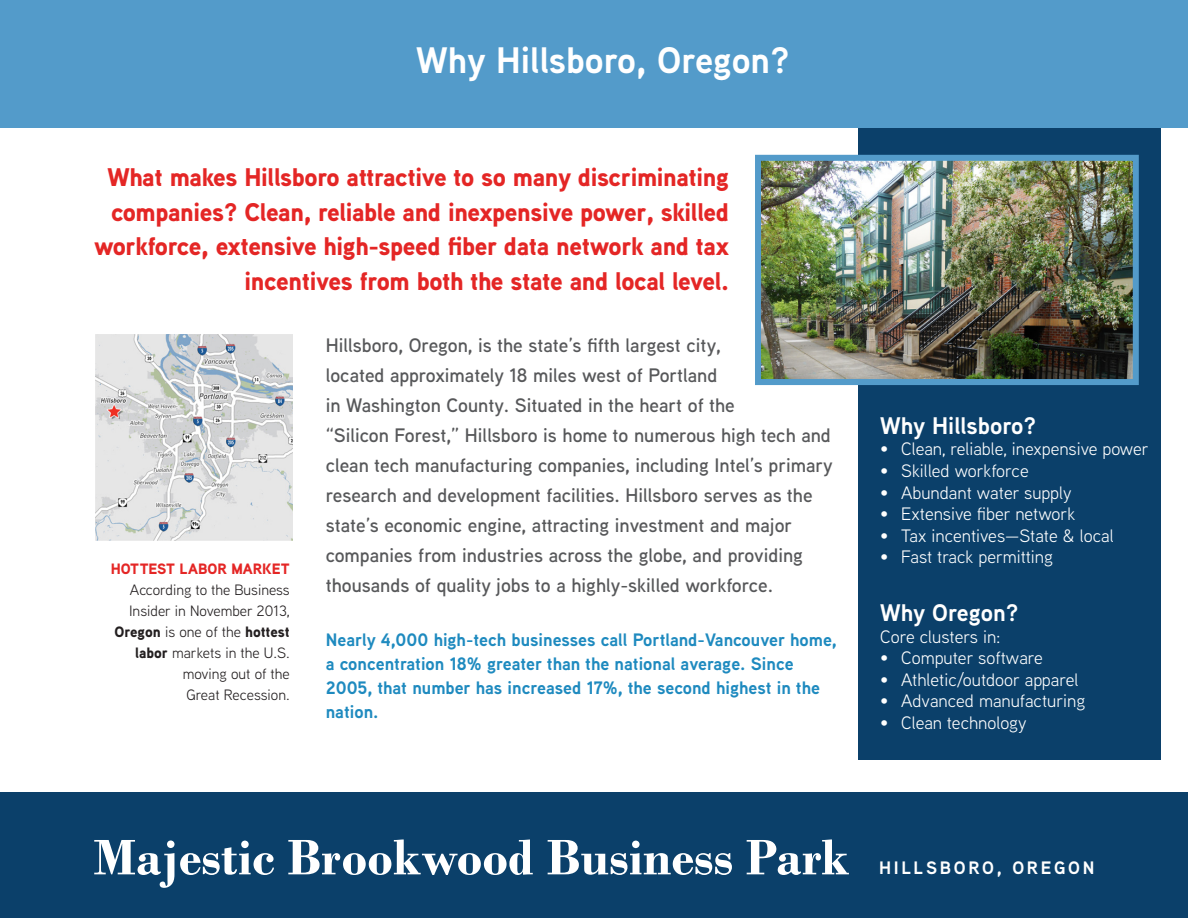
<style>
.page{position:relative;width:1188px;height:918px;background:#fff}
.page>*{position:absolute;margin:0;border:0;box-sizing:border-box;transform-origin:0 0}
.t1{font:700 52.5px "Bodoni";color:#fff}
.t2{font:700 36.75px "Aaux Next";color:#fff}
.Body_Copy{font:900 25.5px/34.5px "Aaux Next";letter-spacing:-.015em;color:#e42625;text-align:right}
.t3{font:700 24px "Aaux Next";color:#fff}
.t4{font:600 19.5px/30px "Aaux Next";color:#57585a}
.t5{font:18px "Aaux Next";color:#fff}
.Blue_Subhead{font:700 18px/24px "Aaux Next";color:#1e8abf}
.t6{font:700 18px "Aaux Next";letter-spacing:.15em;color:#fff}
.t7{font:15px "Aaux Next";color:#231f20}
.t8{font:900 15px "Aaux Next";color:#231f20}
.t9{font:900 15px "Aaux Next";color:#e42625}
.s1{font-weight:400}
.s2{font-weight:900}
</style>
<div class="page">
<div style="left:0;top:792px;width:1188px;height:126px;background:#0b406a"></div>
<div style="left:859px;top:115px;width:302px;height:645px;background:#0b406a"></div>
<div style="left:0;top:0;width:1188px;height:128px;background:#539bca"></div>
<img style="left:762px;top:162px;width:370px;height:216px">
<div style="left:755px;top:155px;width:384px;height:230px;border:6px solid #539bca"></div>
<img style="left:95px;top:335px;width:197px;height:205px">
<p class="t2" style="left:416px;top:34px;width:375px">Why Hillsboro, Oregon?</p>
<p class="Body_Copy" style="left:94px;top:160px;width:637px">What makes Hillsboro attractive to so many discriminating companies? Clean, reliable and inexpensive power, skilled workforce, extensive high-speed fiber data network and tax incentives from both the state and local level.</p>
<p class="t9" style="left:111px;top:558px;width:181px">HOTTEST LABOR MARKET</p>
<p class="t7" style="left:130px;top:580px;width:161px">According to the Business</p>
<p class="t7" style="left:129px;top:601px;width:162px">Insider in November 2013,</p>
<p class="t8" style="left:115px;top:621px;width:177px">Oregon <span class="s1">is one of the</span> hottest</p>
<p class="t7" style="left:135px;top:643px;width:156px"><span class="s2">labor</span> markets in the U.S.</p>
<p class="t7" style="left:183px;top:664px;width:109px">moving out of the</p>
<p class="t7" style="left:186px;top:685px;width:105px">Great Recession.</p>
<p class="t4" style="left:326px;top:330px;width:508px">Hillsboro, Oregon, is the state’s fifth largest city,<br>located approximately 18 miles west of Portland<br>in Washington County. Situated in the heart of the<br>“Silicon Forest,” Hillsboro is home to numerous high tech and clean tech manufacturing companies, including Intel’s primary research and development facilities. Hillsboro serves as the state’s economic engine, attracting investment and major companies from industries across the globe, and providing thousands of quality jobs to a highly-skilled workforce.</p>
<p class="Blue_Subhead" style="left:326px;top:627px;width:513px">Nearly 4,000 high-tech businesses call Portland-Vancouver home, a concentration 18% greater than the national average. Since 2005, that number has increased 17%, the second highest in the nation.</p>
<p class="t3" style="left:880px;top:408px;width:158px">Why Hillsboro?</p>
<p class="t5" style="left:880px;top:437px;width:270px">• Clean, reliable, inexpensive power</p>
<p class="t5" style="left:880px;top:459px;width:150px">• Skilled workforce</p>
<p class="t5" style="left:880px;top:480px;width:193px">• Abundant water supply</p>
<p class="t5" style="left:880px;top:502px;width:197px">• Extensive fiber network</p>
<p class="t5" style="left:880px;top:523px;width:235px">• Tax incentives—State &amp; local</p>
<p class="t5" style="left:880px;top:545px;width:174px">• Fast track permitting</p>
<p class="t3" style="left:880px;top:596px;width:140px">Why Oregon?</p>
<p class="t5" style="left:880px;top:624px;width:122px">Core clusters in:</p>
<p class="t5" style="left:880px;top:646px;width:164px">• Computer software</p>
<p class="t5" style="left:880px;top:667px;width:200px">• Athletic/outdoor apparel</p>
<p class="t5" style="left:880px;top:689px;width:207px">• Advanced manufacturing</p>
<p class="t5" style="left:880px;top:711px;width:148px">• Clean technology</p>
<h1 class="t1" style="left:93px;top:826px;width:758px">Majestic Brookwood Business Park</h1>
<p class="t6" style="left:879px;top:855px;width:217px">HILLSBORO, OREGON</p>
</div>
